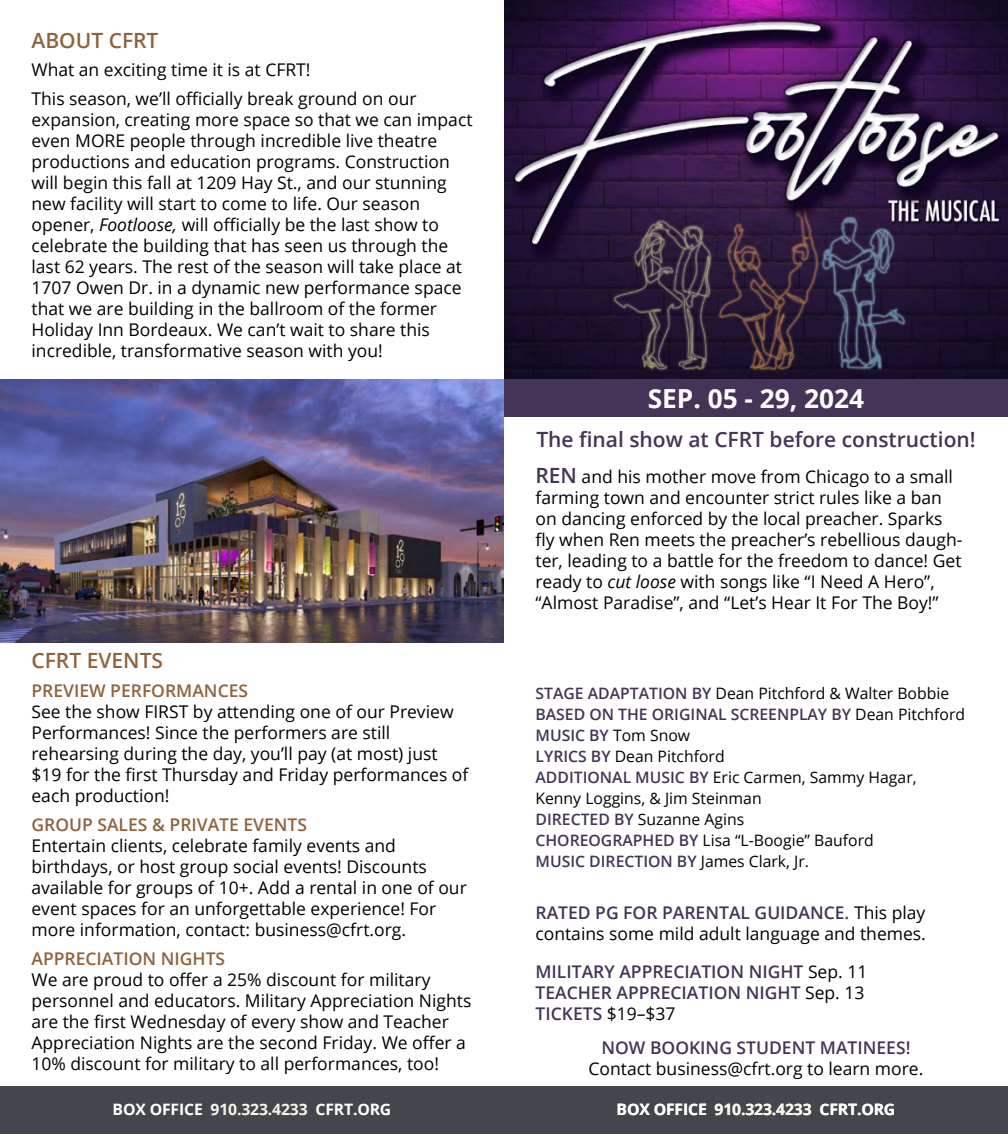
<style>
.page{position:relative;width:1008px;height:1134px;background:#fff}
.page>*{position:absolute;margin:0;border:0;box-sizing:border-box;transform-origin:0 0}
.t1{font:700 26.25px "Open Sans";color:#fff}
.t2{font:600 21px "Open Sans";color:#443458}
.t3{font:600 21px "Open Sans";color:#8e633d}
.t4{font:17.5px/21px "Open Sans";color:#000}
.t5{font:600 17.5px/21px "Open Sans";color:#443458}
.t6{font:600 17.5px "Open Sans";color:#8e633d}
.t7{font:15.75px/21px "Open Sans";color:#000}
.t8{font:700 15.75px "Open Sans";letter-spacing:-.01em;color:#fff}
.s1{font-style:italic}
.s2{font-weight:600;font-size:21px;color:#443458}
.s3{color:#f8f5ec}
.s4{font-weight:600;color:#443458}
.s5{font-weight:400;color:#000}
</style>
<div class="page">
<img style="left:504px;top:0;width:504px;height:379px">
<div style="left:504px;top:379px;width:504px;height:38px;background:#443458"></div>
<img style="left:0;top:379px;width:504px;height:264px">
<div style="left:0;top:1087px;width:1008px;height:47px;background:#43474b"></div>
<p class="t3" style="left:32px;top:26px;width:128px">ABOUT CFRT</p>
<p class="t4" style="left:32px;top:55px;width:387px;line-height:28.9px">What an exciting time it is at CFRT!<br>This season, we’ll officially break ground on our</p>
<p class="t4" style="left:32px;top:109px;width:443px">expansion, creating more space so that we can impact even MORE people through incredible live theatre productions and education programs. Construction will begin this fall at 1209 Hay St., and our stunning new facility will start to come to life. Our season opener, <span class="s1">Footloose,</span> will officially be the last show to celebrate the building that has seen us through the last 62 years. The rest of the season will take place at 1707 Owen Dr. in a dynamic new performance space that we are building in the ballroom of the former Holiday Inn Bordeaux. We can’t wait to share this incredible, transformative season with you!</p>
<h1 class="t1" style="left:648px;top:379px;width:218px">SEP. 05 - 29, 2024</h1>
<p class="t2" style="left:536px;top:425px;width:441px">The final show at CFRT before construction!</p>
<p class="t4" style="left:535px;top:465px;width:428px"><span class="s2">REN</span> and his mother move from Chicago to a small farming town and encounter strict rules like a ban on dancing enforced by the local preacher. Sparks fly when Ren meets the preacher’s rebellious daugh&shy;ter, leading to a battle for the freedom to dance! Get ready to <span class="s1">cut loose</span> with songs like “I Need A Hero”, “Almost Paradise”, and “Let’s Hear It For The Boy!”</p>
<p class="t3" style="left:32px;top:646px;width:133px">CFRT EVENTS</p>
<p class="t6" style="left:32px;top:679px;width:218px">PREVIEW PERFORMANCES</p>
<p class="t4" style="left:32px;top:701px;width:438px">See the show FIRST by attending one of our Preview Performances! Since the performers are still rehearsing during the day, you’ll pay (at most) just $19 for the first Thursday and Friday performances of each production!</p>
<p class="t6" style="left:32px;top:812px;width:277px">GROUP SALES &amp; PRIVATE EVENTS</p>
<p class="t4" style="left:32px;top:834px;width:437px">Entertain clients, celebrate family events and birthdays, or host group social events! Discounts available for groups of 10+. Add a rental in one of our event spaces for an unforgettable experience! For more information, contact: business@cfrt.org.</p>
<p class="t6" style="left:32px;top:946px;width:195px">APPRECIATION NIGHTS</p>
<p class="t4" style="left:32px;top:968px;width:441px">We are proud to offer a 25% discount for military personnel and educators. Military Appreciation Nights are the first Wednesday of every show and Teacher Appreciation Nights are the second Friday. We offer a 10% discount for military to all performances, too!</p>
<p class="t8" style="left:113px;top:1098px;width:280px">BOX OFFICE <span class="s3">910.323.4233</span> CFRT.ORG</p>
<p class="t8" style="left:617px;top:1098px;width:280px">BOX OFFICE <span class="s3">910.323.4233</span> CFRT.ORG</p>
<p class="t7" style="left:535px;top:682px;width:431px"><span class="s4">STAGE ADAPTATION BY</span> Dean Pitchford &amp; Walter Bobbie <span class="s4">BASED ON THE ORIGINAL SCREENPLAY BY</span> Dean Pitchford <span class="s4">MUSIC BY</span> Tom Snow<br><span class="s4">LYRICS BY</span> Dean Pitchford<br><span class="s4">ADDITIONAL MUSIC BY</span> Eric Carmen, Sammy Hagar, Kenny Loggins, &amp; Jim Steinman<br><span class="s4">DIRECTED BY</span> Suzanne Agins<br><span class="s4">CHOREOGRAPHED BY</span> Lisa “L-Boogie” Bauford<br><span class="s4">MUSIC DIRECTION BY</span> James Clark, Jr.</p>
<p class="t4" style="left:536px;top:901px;width:392px"><span class="s4">RATED PG FOR PARENTAL GUIDANCE.</span> This play contains some mild adult language and themes.</p>
<p class="t5" style="left:536px;top:960px;width:333px">MILITARY APPRECIATION NIGHT <span class="s5">Sep. 11<br></span>TEACHER APPRECIATION NIGHT <span class="s5">Sep. 13<br></span>TICKETS <span class="s5">$19–$37</span></p>
<p class="t5" style="left:601px;top:1037px;width:311px">NOW BOOKING STUDENT MATINEES!</p>
<p class="t4" style="left:589px;top:1058px;width:336px">Contact business@cfrt.org to learn more.</p>
</div>
